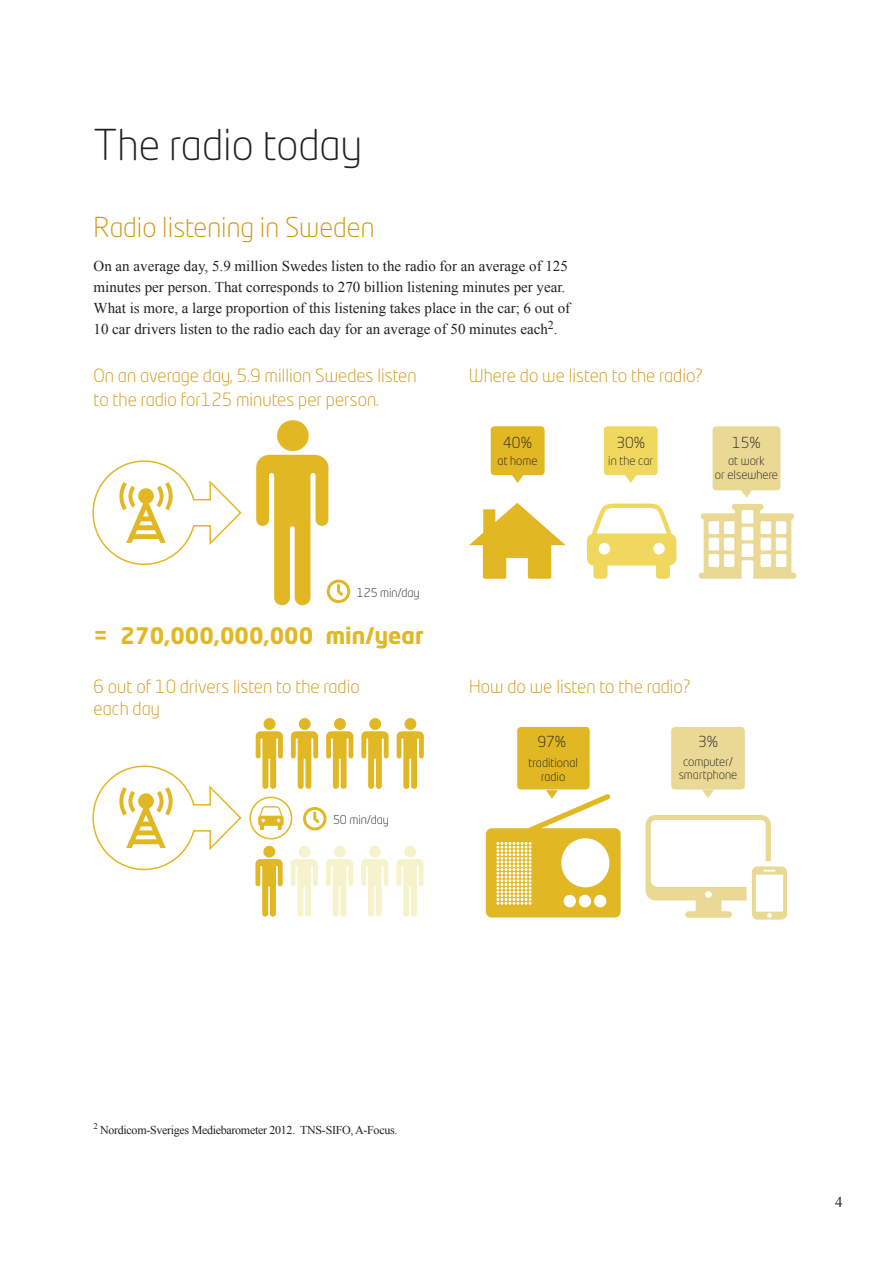
<style>
.page{position:relative;width:893px;height:1263px;background:#fff}
.page>*{position:absolute;margin:0;border:0;box-sizing:border-box;transform-origin:0 0}
.t1{font:300 42px "Neo Tech Std";color:#231f20}
.t2{font:300 27px "Neo Tech Std";color:#cf950d}
.t3{font:700 22.5px "Neo Tech Std";color:#e1b724}
.t4{font:300 18px/24px "Neo Tech Std";color:#cf950d}
.t5{font:15px/21px "Times New Roman";color:#231f20}
.t6{font:300 15px "Neo Tech Std";color:#231f20}
.t7{font:300 12px/13.5px "Neo Tech Std";color:#231f20;text-align:center}
.Small{font:12px "Times New Roman";letter-spacing:-.025em;color:#231f20}
</style>
<div class="page">
<svg style="left:92px;top:460px;width:150px;height:106px"></svg>
<div style="left:277px;top:420px;width:32px;height:31px;background:#e1b724;border-radius:50%"></div>
<svg style="left:256px;top:455px;width:94px;height:150px"></svg>
<svg style="left:92px;top:765px;width:150px;height:106px"></svg>
<div style="left:264px;top:718px;width:11px;height:12px;background:#e1b724;border-radius:50%"></div>
<svg style="left:256px;top:731px;width:27px;height:58px"></svg>
<div style="left:334px;top:718px;width:12px;height:12px;background:#e1b724;border-radius:50%"></div>
<svg style="left:326px;top:731px;width:27px;height:58px"></svg>
<div style="left:299px;top:718px;width:12px;height:12px;background:#e1b724;border-radius:50%"></div>
<svg style="left:291px;top:731px;width:27px;height:58px"></svg>
<div style="left:369px;top:718px;width:12px;height:12px;background:#e1b724;border-radius:50%"></div>
<svg style="left:361px;top:731px;width:28px;height:58px"></svg>
<div style="left:404px;top:718px;width:12px;height:12px;background:#e1b724;border-radius:50%"></div>
<svg style="left:397px;top:731px;width:27px;height:58px"></svg>
<div style="left:263px;top:846px;width:12px;height:12px;background:#e1b724;border-radius:50%"></div>
<svg style="left:255px;top:859px;width:28px;height:58px"></svg>
<div style="left:334px;top:846px;width:12px;height:12px;background:#f6f3cc;border-radius:50%"></div>
<svg style="left:326px;top:859px;width:27px;height:58px"></svg>
<div style="left:299px;top:846px;width:11px;height:12px;background:#f6f3cc;border-radius:50%"></div>
<svg style="left:291px;top:859px;width:27px;height:58px"></svg>
<div style="left:369px;top:846px;width:12px;height:12px;background:#f6f3cc;border-radius:50%"></div>
<svg style="left:361px;top:859px;width:27px;height:58px"></svg>
<div style="left:404px;top:846px;width:12px;height:12px;background:#f6f3cc;border-radius:50%"></div>
<svg style="left:396px;top:859px;width:28px;height:58px"></svg>
<svg style="left:303px;top:807px;width:23px;height:23px"></svg>
<svg style="left:587px;top:504px;width:89px;height:75px"></svg>
<svg style="left:699px;top:504px;width:97px;height:75px"></svg>
<svg style="left:469px;top:503px;width:97px;height:76px"></svg>
<svg style="left:646px;top:815px;width:141px;height:105px"></svg>
<svg style="left:250px;top:797px;width:42px;height:42px"></svg>
<div style="left:249px;top:797px;width:43px;height:42px;border:2px solid #e1b724;border-radius:50%"></div>
<svg style="left:258px;top:806px;width:26px;height:24px"></svg>
<div style="left:490px;top:426px;width:55px;height:50px;background:#e1b724;border-radius:4px"></div>
<div style="left:490px;top:426px;width:55px;height:50px;border:1px solid #fff;border-radius:4px"></div>
<div style="left:603px;top:426px;width:55px;height:50px;background:#efd85d;border-radius:4px"></div>
<div style="left:603px;top:426px;width:55px;height:50px;border:1px solid #fff;border-radius:4px"></div>
<div style="left:712px;top:426px;width:69px;height:65px;background:#e9d994;border-radius:4px"></div>
<div style="left:712px;top:426px;width:69px;height:65px;border:1px solid #fff;border-radius:4px"></div>
<svg style="left:512px;top:474px;width:12px;height:9px"></svg>
<svg style="left:625px;top:474px;width:12px;height:9px"></svg>
<svg style="left:740px;top:489px;width:13px;height:9px"></svg>
<div style="left:517px;top:726px;width:73px;height:64px;background:#e1b724;border-radius:4px"></div>
<div style="left:516px;top:726px;width:74px;height:64px;border:1px solid #fff;border-radius:4px"></div>
<svg style="left:486px;top:790px;width:135px;height:127px"></svg>
<div style="left:671px;top:726px;width:74px;height:64px;background:#e9d994;border-radius:4px"></div>
<div style="left:671px;top:726px;width:74px;height:64px;border:1px solid #fff;border-radius:4px"></div>
<svg style="left:702px;top:790px;width:12px;height:8px"></svg>
<h1 class="t1" style="left:94px;top:119px;width:270px">The radio today</h1>
<h2 class="t2" style="left:94px;top:211px;width:282px">Radio listening in Sweden</h2>
<p class="t5" style="left:94px;top:255px;width:478px">On an average day, 5.9 million Swedes listen to the radio for an average of 125 minutes per person. That corresponds to 270 billion listening minutes per year.<br>What is more, a large proportion of this listening takes place in the car; 6 out of 10 car drivers listen to the radio each day for an average of 50 minutes each<sup>2</sup>.</p>
<h3 class="t4" style="left:94px;top:363px;width:325px">On an average day, 5.9 million Swedes listen to the radio for125 minutes per person.</h3>
<h4 class="t7" style="left:357px;top:585px;width:64px">125 min/day</h4>
<h3 class="t3" style="left:94px;top:621px;width:332px">= 270,000,000,000 min/year</h3>
<h3 class="t4" style="left:94px;top:675px;width:268px;line-height:21.6px">6 out of 10 drivers listen to the radio each day</h3>
<h4 class="t7" style="left:333px;top:813px;width:58px">50 min/day</h4>
<h3 class="t4" style="left:469px;top:363px;width:236px">Where do we listen to the radio?</h3>
<h4 class="t6" style="left:503px;top:434px;width:30px">40%</h4>
<h4 class="t6" style="left:616px;top:434px;width:30px">30%</h4>
<h4 class="t6" style="left:732px;top:434px;width:30px">15%</h4>
<h4 class="t7" style="left:498px;top:454px;width:42px">at home</h4>
<h4 class="t7" style="left:608px;top:454px;width:46px">in the car</h4>
<h4 class="t7" style="left:715px;top:453px;width:65px;line-height:14.4px">at work<br>or elsewhere</h4>
<h3 class="t4" style="left:469px;top:674px;width:223px">How do we listen to the radio?</h3>
<h4 class="t6" style="left:538px;top:733px;width:30px">97%</h4>
<h4 class="t7" style="left:529px;top:756px;width:51px">traditional radio</h4>
<h4 class="t6" style="left:698px;top:733px;width:22px">3%</h4>
<h4 class="t7" style="left:679px;top:754px;width:60px">computer/ smartphone</h4>
<p class="Small" style="left:94px;top:1121px;width:305px"><sup>2</sup> Nordicom-Sveriges Mediebarometer 2012. TNS-SIFO, A-Focus.</p>
<p class="t5" style="left:835px;top:1191px;width:9px">4</p>
</div>
